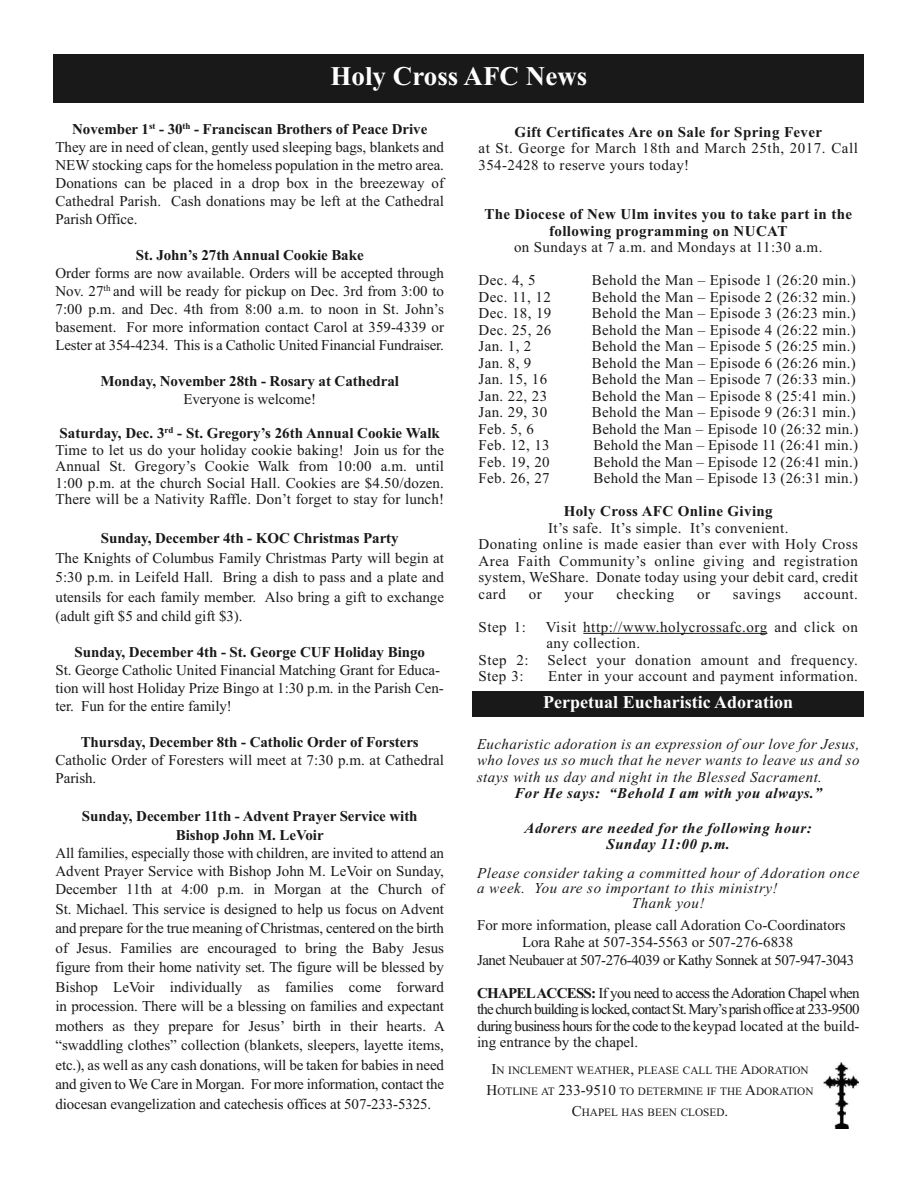
<style>
.page{position:relative;width:918px;height:1188px;background:#fff}
.page>*{position:absolute;margin:0;border:0;box-sizing:border-box;transform-origin:0 0}
.t1{font:700 27px "Times New Roman";color:#fff}
.t2{font:700 18px "Times New Roman";color:#fff}
.t3{font:15px/18px "Times New Roman";letter-spacing:.01em;color:#191919;text-align:justify}
.t4{font:700 15px/19.5px "Times New Roman";letter-spacing:-.005em;color:#191919;text-align:center}
.t5{font:italic 15px/16.5px "Times New Roman";letter-spacing:.035em;color:#191919;text-align:justify}
.t6{font:15px/16.5px "Times New Roman";letter-spacing:.035em;color:#191919}
.t7{font:15px/16.5px "Times New Roman";letter-spacing:.03em;color:#191919}
.t8{font:700 15px/16.5px "Times New Roman";letter-spacing:.025em;color:#191919;text-align:center}
.t9{font:italic 700 15px/16.5px "Times New Roman";letter-spacing:.035em;color:#191919;text-align:center}
.t10{font:15px "Times New Roman";letter-spacing:-.03em;color:#191919}
.t11{font:11.25px/21px "Times New Roman";color:#191919;text-align:center}
.s1{font-weight:700}
.s2{font-size:15px}
</style>
<div class="page">
<div style="left:54px;top:54px;width:810px;height:49px;background:#191919"></div>
<div style="left:472px;top:691px;width:392px;height:25px;background:#191919"></div>
<img style="left:824px;top:1062px;width:35px;height:67px">
<hr style="left:583px;top:633px;width:184px;height:1px;background:#191919">
<h1 class="t1" style="left:331px;top:67px;width:258px">Holy Cross AFC News</h1>
<p class="t3" style="left:56px;top:121px;width:390px;text-align:left;text-indent:17px"><span class="s1">November 1</span><sup>st</sup> <span class="s1">- 30</span><sup>th</sup> <span class="s1">- Franciscan Brothers of Peace Drive </span>They are in need of clean, gently used sleeping bags, blankets and NEW stocking caps for the homeless population in the metro area.<br>Donations can be placed in a drop box in the breezeway of Cathedral Parish. Cash donations may be left at the Cathedral Parish Office.</p>
<p class="t4" style="left:136px;top:247px;width:229px">St. John’s 27th Annual Cookie Bake</p>
<p class="t3" style="left:55px;top:265px;width:390px">Order forms are now available. Orders will be accepted through Nov. 27<sup>th</sup> and will be ready for pickup on Dec. 3rd from 3:00 to 7:00 p.m. and Dec. 4th from 8:00 a.m. to noon in St. John’s basement. For more information contact Carol at 359-4339 or Lester at 354-4234. This is a Catholic United Financial Fundraiser.</p>
<p class="t4" style="left:100px;top:373px;width:300px">Monday, November 28th - Rosary at Cathedral</p>
<p class="t3" style="left:183px;top:391px;width:134px">Everyone is welcome!</p>
<p class="t3" style="left:56px;top:426px;width:390px;line-height:16.5px;text-align:left"><span class="s1">Saturday, Dec. 3</span><sup>rd</sup> <span class="s1">- St. Gregory’s 26th Annual Cookie Walk </span>Time to let us do your holiday cookie baking! Join us for the Annual St. Gregory’s Cookie Walk from 10:00 a.m. until 1:00 p.m. at the church Social Hall. Cookies are $4.50/dozen.<br>There will be a Nativity Raffle. Don’t forget to stay for lunch!</p>
<p class="t4" style="left:101px;top:530px;width:299px">Sunday, December 4th - KOC Christmas Party</p>
<p class="t3" style="left:56px;top:549px;width:390px;line-height:19.5px">The Knights of Columbus Family Christmas Party will begin at 5:30 p.m. in Leifeld Hall. Bring a dish to pass and a plate and utensils for each family member. Also bring a gift to exchange (adult gift $5 and child gift $3).</p>
<p class="t4" style="left:75px;top:644px;width:352px">Sunday, December 4th - St. George CUF Holiday Bingo</p>
<p class="t3" style="left:56px;top:663px;width:390px;text-align:left">St. George Catholic United Financial Matching Grant for Educa&shy;tion will host Holiday Prize Bingo at 1:30 p.m. in the Parish Cen&shy;ter. Fun for the entire family!</p>
<p class="t4" style="left:81px;top:734px;width:340px">Thursday, December 8th - Catholic Order of Forsters</p>
<p class="t3" style="left:56px;top:753px;width:390px">Catholic Order of Foresters will meet at 7:30 p.m. at Cathedral<br>Parish.</p>
<p class="t4" style="left:82px;top:808px;width:337px">Sunday, December 11th - Advent Prayer Service with<br>Bishop John M. LeVoir</p>
<p class="t3" style="left:56px;top:846px;width:390px">All families, especially those with children, are invited to attend an Advent Prayer Service with Bishop John M. LeVoir on Sunday, December 11th at 4:00 p.m. in Morgan at the Church of</p>
<p class="t3" style="left:56px;top:900px;width:391px;line-height:19.5px">St. Michael. This service is designed to help us focus on Advent and prepare for the true meaning of Christmas, centered on the birth of Jesus. Families are encouraged to bring the Baby Jesus figure from their home nativity set. The figure will be blessed by Bishop LeVoir individually as families come forward in procession. There will be a blessing on families and expectant mothers as they prepare for Jesus’ birth in their hearts. A “swaddling clothes” collection (blankets, sleepers, layette items, etc.), as well as any cash donations, will be taken for babies in need and given to We Care in Morgan. For more information, contact the diocesan evangelization and catechesis offices at 507-233-5325.</p>
<p class="t8" style="left:515px;top:125px;width:309px">Gift Certificates Are on Sale for Spring Fever</p>
<p class="t6" style="left:478px;top:141px;width:381px">at St. George for March 18th and March 25th, 2017. Call<br>354-2428 to reserve yours today!</p>
<p class="t8" style="left:484px;top:208px;width:369px">The Diocese of New Ulm invites you to take part in the following programming on NUCAT</p>
<p class="t3" style="left:514px;top:240px;width:310px">on Sundays at 7 a.m. and Mondays at 11:30 a.m.</p>
<p class="t3" style="left:479px;top:273px;width:59px">Dec. 4, 5</p>
<p class="t3" style="left:592px;top:273px;width:266px">Behold the Man – Episode 1 (26:20 min.)</p>
<p class="t3" style="left:479px;top:289px;width:74px">Dec. 11, 12</p>
<p class="t3" style="left:592px;top:289px;width:266px">Behold the Man – Episode 2 (26:32 min.)</p>
<p class="t3" style="left:479px;top:306px;width:74px">Dec. 18, 19</p>
<p class="t3" style="left:592px;top:306px;width:266px">Behold the Man – Episode 3 (26:23 min.)</p>
<p class="t3" style="left:479px;top:322px;width:74px">Dec. 25, 26</p>
<p class="t3" style="left:592px;top:322px;width:266px">Behold the Man – Episode 4 (26:22 min.)</p>
<p class="t3" style="left:479px;top:339px;width:54px">Jan. 1, 2</p>
<p class="t3" style="left:592px;top:339px;width:266px">Behold the Man – Episode 5 (26:25 min.)</p>
<p class="t3" style="left:479px;top:355px;width:54px">Jan. 8, 9</p>
<p class="t3" style="left:592px;top:355px;width:266px">Behold the Man – Episode 6 (26:26 min.)</p>
<p class="t3" style="left:479px;top:372px;width:70px">Jan. 15, 16</p>
<p class="t3" style="left:592px;top:372px;width:266px">Behold the Man – Episode 7 (26:33 min.)</p>
<p class="t3" style="left:479px;top:388px;width:70px">Jan. 22, 23</p>
<p class="t3" style="left:592px;top:388px;width:266px">Behold the Man – Episode 8 (25:41 min.)</p>
<p class="t3" style="left:479px;top:405px;width:70px">Jan. 29, 30</p>
<p class="t3" style="left:592px;top:405px;width:266px">Behold the Man – Episode 9 (26:31 min.)</p>
<p class="t3" style="left:479px;top:421px;width:57px">Feb. 5, 6</p>
<p class="t3" style="left:592px;top:421px;width:268px">Behold the Man – Episode 10 (26:32 min.)</p>
<p class="t3" style="left:479px;top:438px;width:73px">Feb. 12, 13</p>
<p class="t3" style="left:594px;top:438px;width:266px">Behold the Man – Episode 11 (26:41 min.)</p>
<p class="t3" style="left:479px;top:454px;width:73px">Feb. 19, 20</p>
<p class="t3" style="left:594px;top:454px;width:266px">Behold the Man – Episode 12 (26:41 min.)</p>
<p class="t3" style="left:479px;top:471px;width:73px">Feb. 26, 27</p>
<p class="t3" style="left:594px;top:471px;width:266px">Behold the Man – Episode 13 (26:31 min.)</p>
<p class="t8" style="left:564px;top:505px;width:211px">Holy Cross AFC Online Giving</p>
<p class="t7" style="left:479px;top:521px;width:381px;text-indent:70px">It’s safe. It’s simple. It’s convenient.<br>Donating online is made easier than ever with Holy Cross Area Faith Community’s online giving and registration system, WeShare. Donate today using your debit card, credit card</p>
<p class="t3" style="left:529px;top:586px;width:15px">or</p>
<p class="t3" style="left:565px;top:586px;width:31px">your</p>
<p class="t6" style="left:616px;top:587px;width:59px">checking</p>
<p class="t3" style="left:697px;top:586px;width:15px">or</p>
<p class="t6" style="left:733px;top:587px;width:50px">savings</p>
<p class="t6" style="left:804px;top:587px;width:56px">account.</p>
<p class="t3" style="left:479px;top:619px;width:49px">Step 1:</p>
<p class="t6" style="left:546px;top:620px;width:314px">Visit http://www.holycrossafc.org and click on any collection.</p>
<p class="t3" style="left:478px;top:652px;width:52px">Step 2:</p>
<p class="t6" style="left:547px;top:653px;width:312px">Select your donation amount and frequency.</p>
<p class="t3" style="left:478px;top:669px;width:47px">Step 3:</p>
<p class="t3" style="left:548px;top:669px;width:311px">Enter in your account and payment information.</p>
<p class="t2" style="left:543px;top:696px;width:251px">Perpetual Eucharistic Adoration</p>
<p class="t5" style="left:477px;top:737px;width:384px">Eucharistic adoration is an expression of our love for Jesus, who loves us so much that he never wants to leave us and so stays with us day and night in the Blessed Sacrament.</p>
<p class="t9" style="left:514px;top:787px;width:309px">For He says: “Behold I am with you always.”</p>
<p class="t9" style="left:525px;top:821px;width:289px">Adorers are needed for the following hour:<br>Sunday 11:00 p.m.</p>
<p class="t5" style="left:477px;top:866px;width:384px">Please consider taking a committed hour of Adoration once</p>
<p class="t5" style="left:477px;top:881px;width:302px">a week. You are so important to this ministry!</p>
<p class="t5" style="left:632px;top:896px;width:74px">Thank you!</p>
<p class="t3" style="left:477px;top:918px;width:370px;line-height:16.5px;text-align:center">For more information, please call Adoration Co-Coordinators<br>Lora Rahe at 507-354-5563 or 507-276-6838</p>
<p class="t10" style="left:477px;top:954px;width:379px">Janet Neubauer at 507-276-4039 or Kathy Sonnek at 507-947-3043</p>
<p class="t3" style="left:477px;top:986px;width:384px;line-height:16.5px"><span class="s1">CHAPEL ACCESS:</span> If you need to access the Adoration Chapel when the church building is locked, contact St. Mary’s parish office at 233-9500 during business hours for the code to the keypad located at the build&shy;ing entrance by the chapel.</p>
<p class="t11" style="left:487px;top:1061px;width:329px"><span class="s2">I</span>N INCLEMENT WEATHER<span class="s2">,</span> PLEASE CALL THE <span class="s2">A</span>DORATION<br><span class="s2">H</span>OTLINE AT <span class="s2">233-9510</span> TO DETERMINE IF THE <span class="s2">A</span>DORATION<br><span class="s2">C</span>HAPEL HAS BEEN CLOSED<span class="s2">.</span></p>
</div>
